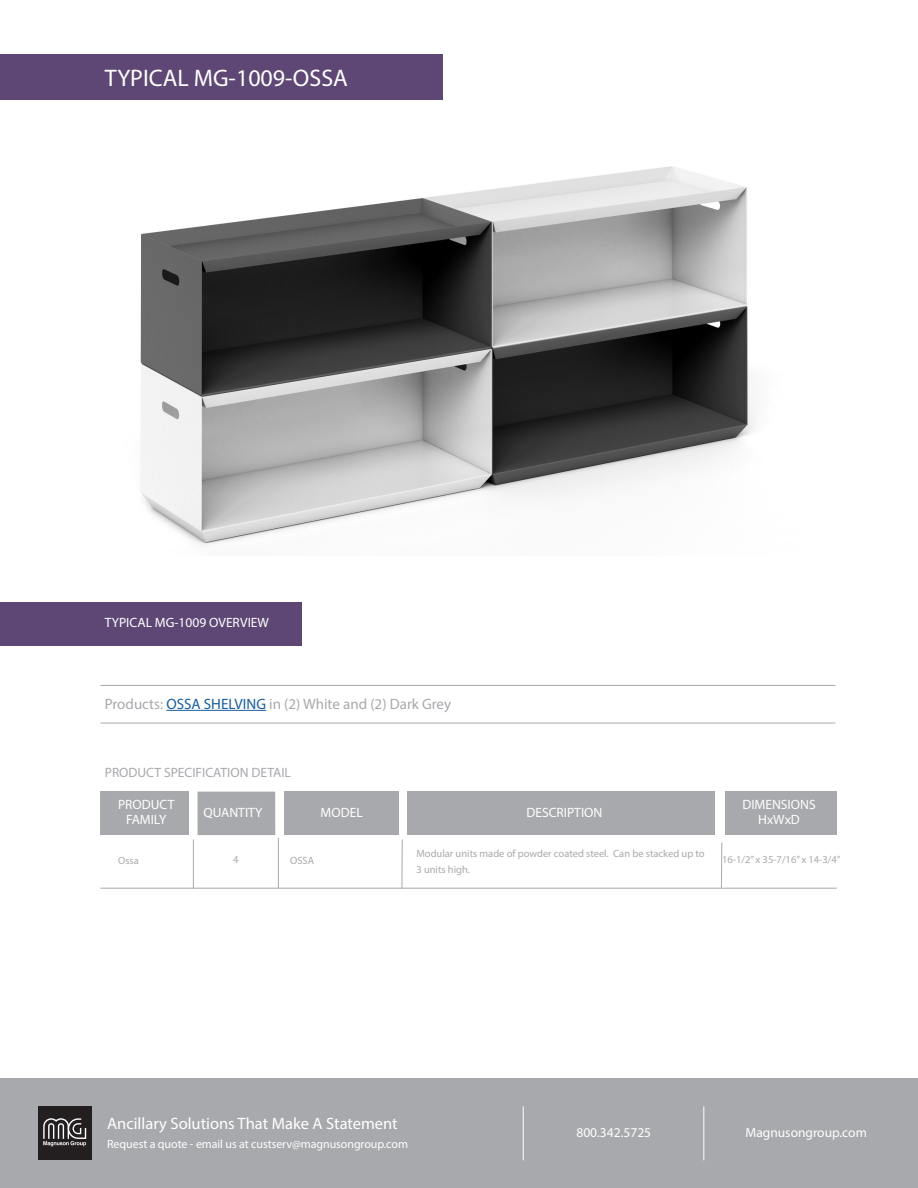
<style>
.page{position:relative;width:918px;height:1188px;background:#fff}
.page>*{position:absolute;margin:0;border:0;box-sizing:border-box;transform-origin:0 0}
.t1{font:24px "Myriad Pro";color:#fff}
.t2{font:16.5px "Myriad Pro";color:#fff}
.t3{font:15px "Myriad Pro";color:#a8a9ad}
.t4{font:13.5px/15px "Myriad Pro";color:#fff;text-align:center}
.t5{font:13.5px "Myriad Pro";color:#a8a9ad}
.t6{font:12px "Myriad Pro";letter-spacing:-.005em;color:#fff}
.t7{font:10.5px/16.5px "Myriad Pro";color:#a8a9ad}
.s1{color:#175d9e}
</style>
<div class="page">
<div style="left:0;top:54px;width:443px;height:45px;background:#5e4775"></div>
<div style="left:0;top:1079px;width:918px;height:109px;background:#a8a9ad"></div>
<div style="left:38px;top:1106px;width:54px;height:54px;background:#231f20"></div>
<svg style="left:43px;top:1118px;width:43px;height:28px"></svg>
<hr style="left:523px;top:1106px;width:1px;height:54px;background:#fff">
<hr style="left:703px;top:1106px;width:1px;height:54px;background:#fff">
<div style="left:0;top:602px;width:301px;height:43px;background:#5e4775"></div>
<div style="left:100px;top:792px;width:89px;height:43px;background:#a8a9ad"></div>
<div style="left:285px;top:792px;width:114px;height:43px;background:#a8a9ad"></div>
<div style="left:407px;top:792px;width:308px;height:43px;background:#a8a9ad"></div>
<div style="left:725px;top:792px;width:112px;height:43px;background:#a8a9ad"></div>
<div style="left:198px;top:792px;width:77px;height:43px;background:#a8a9ad"></div>
<hr style="left:166px;top:710px;width:100px;height:1px;background:#175d9e">
<hr style="left:100px;top:723px;width:735px;height:1px;background:#a8a9ad">
<hr style="left:100px;top:685px;width:735px;height:1px;background:#a8a9ad">
<hr style="left:100px;top:888px;width:737px;height:1px;background:#a8a9ad">
<hr style="left:193px;top:840px;width:1px;height:49px;background:#a8a9ad">
<hr style="left:278px;top:838px;width:1px;height:51px;background:#a8a9ad">
<hr style="left:402px;top:840px;width:1px;height:49px;background:#a8a9ad">
<hr style="left:721px;top:843px;width:1px;height:45px;background:#a8a9ad">
<img style="left:140px;top:166px;width:615px;height:379px">
<p class="t1" style="left:105px;top:63px;width:245px">TYPICAL MG-1009-OSSA</p>
<p class="t4" style="left:105px;top:615px;width:166px">TYPICAL MG-1009 OVERVIEW</p>
<p class="t3" style="left:105px;top:695px;width:348px">Products: <span class="s1">OSSA SHELVING</span> in (2) White and (2) Dark Grey</p>
<p class="t5" style="left:105px;top:764px;width:188px">PRODUCT SPECIFICATION DETAIL</p>
<p class="t4" style="left:118px;top:797px;width:58px">PRODUCT<br>FAMILY</p>
<p class="t4" style="left:204px;top:805px;width:61px">QUANTITY</p>
<p class="t4" style="left:321px;top:805px;width:44px">MODEL</p>
<p class="t4" style="left:527px;top:805px;width:77px">DESCRIPTION</p>
<p class="t4" style="left:742px;top:797px;width:75px">DIMENSIONS</p>
<p class="t4" style="left:758px;top:812px;width:43px">HxWxD</p>
<p class="t7" style="left:416px;top:845px;width:290px">Modular units made of powder coated steel. Can be stacked up to<br>3 units high.</p>
<p class="t7" style="left:118px;top:852px;width:22px">Ossa</p>
<p class="t7" style="left:233px;top:851px;width:7px">4</p>
<p class="t7" style="left:290px;top:852px;width:26px">OSSA</p>
<p class="t7" style="left:722px;top:851px;width:120px">16-1/2” x 35-7/16” x 14-3/4”</p>
<p class="t2" style="left:107px;top:1114px;width:292px">Ancillary Solutions That Make A Statement</p>
<p class="t4" style="left:576px;top:1125px;width:76px">800.342.5725</p>
<p class="t4" style="left:745px;top:1125px;width:123px">Magnusongroup.com</p>
<p class="t6" style="left:107px;top:1137px;width:302px">Request a quote - email us at custserv@magnusongroup.com</p>
</div>
